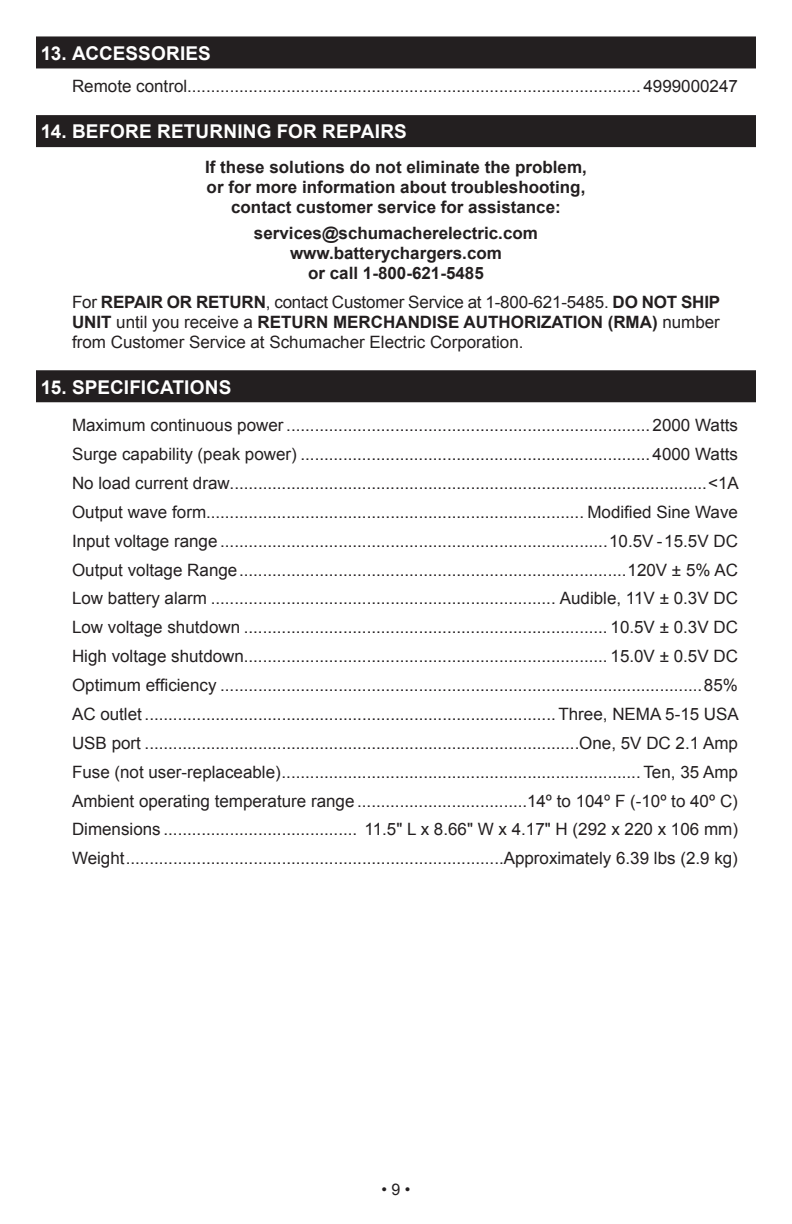
<style>
.page{position:relative;width:792px;height:1224px;background:#fff}
.page>*{position:absolute;margin:0;border:0;box-sizing:border-box;transform-origin:0 0}
.t1{font:700 19px "Arial";letter-spacing:.01em;color:#fff}
.Specs{font:17px "Arial";color:#231f20}
.centered{font:700 17px/20px "Arial";color:#231f20;text-align:center}
.Indntd_Sub_par__-_no{font:17px/20px "Arial";color:#231f20;text-align:justify}
.t2{font:16px "Arial";color:#231f20}
.s1{font-weight:700}
</style>
<div class="page">
<div style="left:36px;top:36px;width:720px;height:32px;background:#231f20"></div>
<div style="left:36px;top:115px;width:720px;height:32px;background:#231f20"></div>
<div style="left:36px;top:370px;width:720px;height:32px;background:#231f20"></div>
<p class="t1" style="left:41px;top:41px;width:172px">13. ACCESSORIES</p>
<p class="Specs" style="left:72px;top:75px;width:667px">Remote control................................................................................................ 4999000247</p>
<p class="t1" style="left:41px;top:119px;width:367px">14. BEFORE RETURNING FOR REPAIRS</p>
<p class="centered" style="left:205px;top:157px;width:383px">If these solutions do not eliminate the problem, or for more information about troubleshooting, contact customer service for assistance:</p>
<p class="centered" style="left:254px;top:223px;width:285px">services@schumacherelectric.com www.batterychargers.com</p>
<p class="centered" style="left:308px;top:263px;width:177px">or call 1-800-621-5485</p>
<p class="Indntd_Sub_par__-_no" style="left:72px;top:292px;width:650px">For <span class="s1">REPAIR OR RETURN</span>, contact Customer Service at 1-800-621-5485. <span class="s1">DO NOT SHIP UNIT</span> until you receive a <span class="s1">RETURN MERCHANDISE AUTHORIZATION (RMA)</span> number from Customer Service at Schumacher Electric Corporation.</p>
<p class="t1" style="left:41px;top:374px;width:192px">15. SPECIFICATIONS</p>
<p class="Specs" style="left:72px;top:414px;width:668px">Maximum continuous power ............................................................................. 2000 Watts</p>
<p class="Specs" style="left:72px;top:443px;width:668px">Surge capability (peak power) .......................................................................... 4000 Watts</p>
<p class="Specs" style="left:72px;top:472px;width:668px">No load current draw.....................................................................................................&lt;1A</p>
<p class="Specs" style="left:72px;top:501px;width:667px">Output wave form................................................................................ Modified Sine Wave</p>
<p class="Specs" style="left:72px;top:530px;width:667px">Input voltage range ..................................................................................10.5V - 15.5V DC</p>
<p class="Specs" style="left:72px;top:558px;width:667px">Output voltage Range..................................................................................120V ± 5% AC</p>
<p class="Specs" style="left:72px;top:587px;width:668px">Low battery alarm ......................................................................... Audible, 11V ± 0.3V DC</p>
<p class="Specs" style="left:72px;top:616px;width:667px">Low voltage shutdown ............................................................................. 10.5V ± 0.3V DC</p>
<p class="Specs" style="left:72px;top:645px;width:667px">High voltage shutdown............................................................................. 15.0V ± 0.5V DC</p>
<p class="Specs" style="left:72px;top:674px;width:667px">Optimum efficiency ......................................................................................................85%</p>
<p class="Specs" style="left:72px;top:703px;width:668px">AC outlet ....................................................................................... Three, NEMA 5-15 USA</p>
<p class="Specs" style="left:72px;top:732px;width:667px">USB port ............................................................................................One, 5V DC 2.1 Amp</p>
<p class="Specs" style="left:72px;top:761px;width:667px">Fuse (not user-replaceable)............................................................................ Ten, 35 Amp</p>
<p class="Specs" style="left:72px;top:789px;width:667px">Ambient operating temperature range ....................................14º to 104º F (-10º to 40º C)</p>
<p class="Specs" style="left:72px;top:818px;width:668px">Dimensions ......................................... 11.5" L x 8.66" W x 4.17" H (292 x 220 x 106 mm)</p>
<p class="Specs" style="left:72px;top:847px;width:667px">Weight................................................................................Approximately 6.39 lbs (2.9 kg)</p>
<p class="t2" style="left:382px;top:1179px;width:30px">• 9 •</p>
</div>
